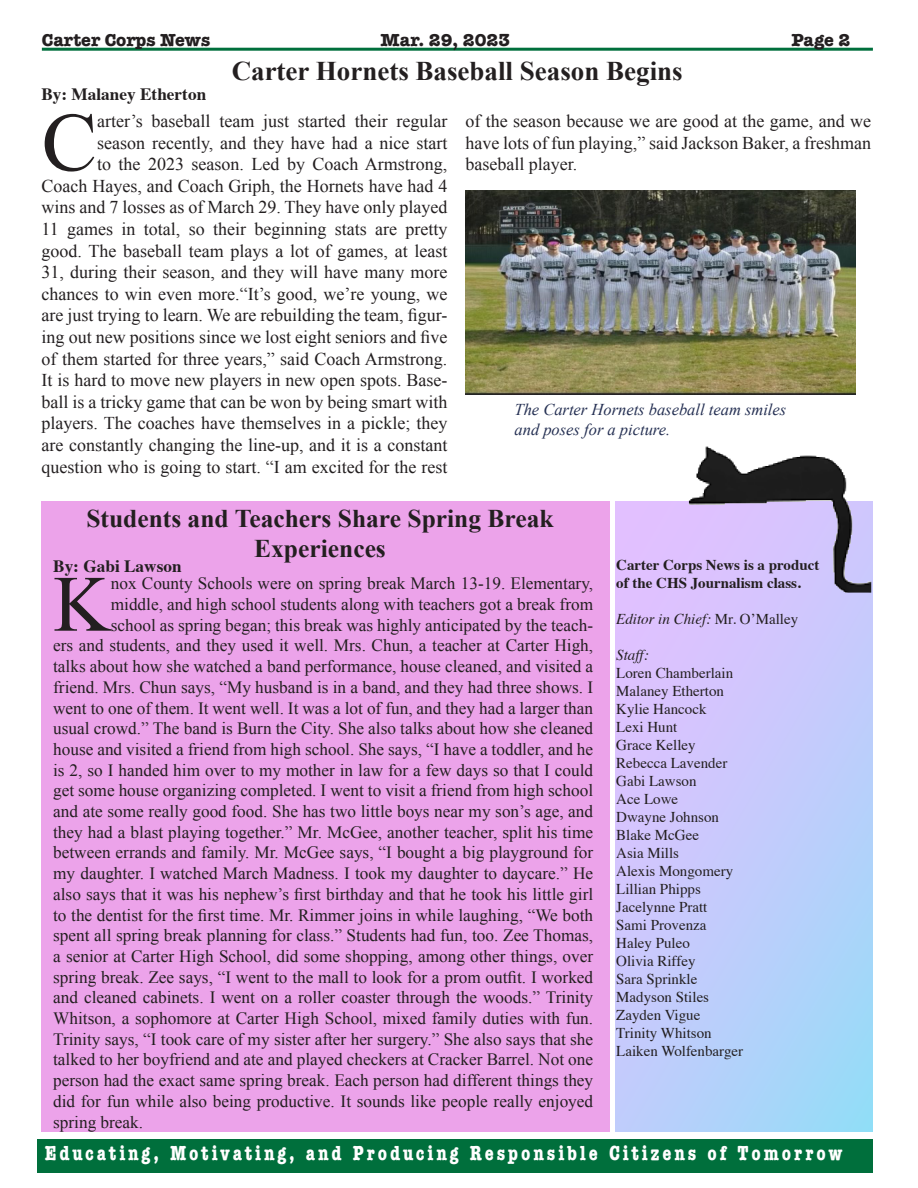
<style>
.page{position:relative;width:918px;height:1188px;background:#fff}
.page>*{position:absolute;margin:0;border:0;box-sizing:border-box;transform-origin:0 0}
.t1{font:83.25px "Times New Roman";color:#231f20}
.t2{font:79.8px "Times New Roman";color:#231f20}
.t3{font:700 27px "Times New Roman";color:#231f20}
.t4{font:700 25.5px "Times New Roman";color:#231f20}
.t5{font:700 condensed 21px "American Typewriter";letter-spacing:.14em;color:#fff}
.t6{font:18px/21.6px "Times New Roman";color:#231f20;text-align:right}
.t7{font:700 18px "American Typewriter";color:#231f20}
.t8{font:17.25px "Times New Roman";color:#231f20}
.t9{font:700 17.25px "Times";color:#231f20}
.t10{font:italic 16.5px/19.8px "Times New Roman";color:#253053}
.t11{font:15px "Times";color:#231f20}
.t12{font:700 15px "Times";color:#231f20}
.t13{font:italic 15px "Times";color:#231f20}
.s1{font-style:normal}
</style>
<div class="page">
<div style="left:41px;top:501px;width:569px;height:631px;background:#eca3ea"></div>
<hr style="left:42px;top:48px;width:831px;height:3px;background:#006f3c">
<div style="left:37px;top:1140px;width:836px;height:33px;background:#006f3c"></div>
<svg style="left:615px;top:501px;width:258px;height:631px"></svg>
<img style="left:465px;top:191px;width:390px;height:203px">
<img style="left:689px;top:446px;width:182px;height:147px">
<p class="t7" style="left:42px;top:24px;width:170px">Carter Corps News</p>
<p class="t7" style="left:381px;top:24px;width:131px">Mar. 29, 2023</p>
<p class="t7" style="left:791px;top:24px;width:61px">Page 2</p>
<p class="t9" style="left:41px;top:78px;width:166px">By: Malaney Etherton</p>
<p class="t3" style="left:232px;top:52px;width:453px">Carter Hornets Baseball Season Begins</p>
<p class="t1" style="left:42px;top:86px;width:57px">C</p>
<p class="t6" style="left:42px;top:110px;width:407px">arter’s baseball team just started their regular<br>season recently, and they have had a nice start<br>to the 2023 season. Led by Coach Armstrong,<br>Coach Hayes, and Coach Griph, the Hornets have had 4 wins and 7 losses as of March 29. They have only played 11 games in total, so their beginning stats are pretty good. The baseball team plays a lot of games, at least 31, during their season, and they will have many more chances to win even more.“It’s good, we’re young, we are just trying to learn. We are rebuilding the team, figur&shy;ing out new positions since we lost eight seniors and five of them started for three years,” said Coach Armstrong.<br>It is hard to move new players in new open spots. Base&shy;ball is a tricky game that can be won by being smart with players. The coaches have themselves in a pickle; they are constantly changing the line-up, and it is a constant question who is going to start. “I am excited for the rest</p>
<p class="t6" style="left:465px;top:110px;width:407px;text-align:justify">of the season because we are good at the game, and we have lots of fun playing,” said Jackson Baker, a freshman baseball player.</p>
<p class="t10" style="left:515px;top:399px;width:273px">The Carter Hornets baseball team smiles and poses for a picture.</p>
<p class="t4" style="left:86px;top:500px;width:469px">Students and Teachers Share Spring Break</p>
<p class="t4" style="left:254px;top:531px;width:133px">Experiences</p>
<p class="t9" style="left:53px;top:550px;width:130px">By: Gabi Lawson</p>
<p class="t2" style="left:53px;top:550px;width:59px">K</p>
<p class="t8" style="left:111px;top:572px;width:484px">nox County Schools were on spring break March 13-19. Elementary,</p>
<p class="t8" style="left:111px;top:593px;width:484px">middle, and high school students along with teachers got a break from</p>
<p class="t8" style="left:111px;top:613px;width:484px">school as spring began; this break was highly anticipated by the teach-</p>
<p class="t8" style="left:53px;top:634px;width:542px">ers and students, and they used it well. Mrs. Chun, a teacher at Carter High,</p>
<p class="t8" style="left:53px;top:655px;width:542px">talks about how she watched a band performance, house cleaned, and visited a</p>
<p class="t8" style="left:53px;top:675px;width:542px">friend. Mrs. Chun says, “My husband is in a band, and they had three shows. I</p>
<p class="t8" style="left:53px;top:696px;width:542px">went to one of them. It went well. It was a lot of fun, and they had a larger than</p>
<p class="t8" style="left:53px;top:717px;width:542px">usual crowd.” The band is Burn the City. She also talks about how she cleaned</p>
<p class="t8" style="left:53px;top:738px;width:542px">house and visited a friend from high school. She says, “I have a toddler, and he</p>
<p class="t8" style="left:53px;top:758px;width:542px">is 2, so I handed him over to my mother in law for a few days so that I could</p>
<p class="t8" style="left:53px;top:779px;width:542px">get some house organizing completed. I went to visit a friend from high school</p>
<p class="t8" style="left:53px;top:800px;width:542px">and ate some really good food. She has two little boys near my son’s age, and</p>
<p class="t8" style="left:53px;top:820px;width:541px">they had a blast playing together.” Mr. McGee, another teacher, split his time</p>
<p class="t8" style="left:53px;top:841px;width:542px">between errands and family. Mr. McGee says, “I bought a big playground for</p>
<p class="t8" style="left:53px;top:862px;width:542px">my daughter. I watched March Madness. I took my daughter to daycare.” He</p>
<p class="t8" style="left:53px;top:882px;width:542px">also says that it was his nephew’s first birthday and that he took his little girl</p>
<p class="t8" style="left:53px;top:903px;width:542px">to the dentist for the first time. Mr. Rimmer joins in while laughing, “We both</p>
<p class="t8" style="left:53px;top:924px;width:542px">spent all spring break planning for class.” Students had fun, too. Zee Thomas,</p>
<p class="t8" style="left:53px;top:945px;width:541px">a senior at Carter High School, did some shopping, among other things, over</p>
<p class="t8" style="left:53px;top:965px;width:542px">spring break. Zee says, “I went to the mall to look for a prom outfit. I worked</p>
<p class="t8" style="left:53px;top:986px;width:542px">and cleaned cabinets. I went on a roller coaster through the woods.” Trinity</p>
<p class="t8" style="left:53px;top:1007px;width:542px">Whitson, a sophomore at Carter High School, mixed family duties with fun.</p>
<p class="t8" style="left:53px;top:1027px;width:542px">Trinity says, “I took care of my sister after her surgery.” She also says that she</p>
<p class="t8" style="left:53px;top:1048px;width:542px">talked to her boyfriend and ate and played checkers at Cracker Barrel. Not one</p>
<p class="t8" style="left:53px;top:1069px;width:542px">person had the exact same spring break. Each person had different things they</p>
<p class="t8" style="left:53px;top:1089px;width:542px">did for fun while also being productive. It sounds like people really enjoyed</p>
<p class="t8" style="left:53px;top:1110px;width:92px">spring break.</p>
<p class="t12" style="left:616px;top:551px;width:205px">Carter Corps News is a product</p>
<p class="t12" style="left:616px;top:569px;width:186px">of the CHS Journalism class.</p>
<p class="t13" style="left:616px;top:606px;width:184px">Editor in Chief: <span class="s1">Mr. O’Malley</span></p>
<p class="t13" style="left:616px;top:642px;width:34px">Staff:</p>
<p class="t11" style="left:616px;top:659px;width:119px">Loren Chamberlain</p>
<p class="t11" style="left:616px;top:677px;width:109px">Malaney Etherton</p>
<p class="t11" style="left:616px;top:695px;width:92px">Kylie Hancock</p>
<p class="t11" style="left:616px;top:713px;width:63px">Lexi Hunt</p>
<p class="t11" style="left:616px;top:731px;width:81px">Grace Kelley</p>
<p class="t11" style="left:616px;top:749px;width:113px">Rebecca Lavender</p>
<p class="t11" style="left:616px;top:767px;width:82px">Gabi Lawson</p>
<p class="t11" style="left:616px;top:785px;width:64px">Ace Lowe</p>
<p class="t11" style="left:616px;top:803px;width:104px">Dwayne Johnson</p>
<p class="t11" style="left:616px;top:821px;width:84px">Blake McGee</p>
<p class="t11" style="left:616px;top:839px;width:64px">Asia Mills</p>
<p class="t11" style="left:616px;top:857px;width:119px">Alexis Mongomery</p>
<p class="t11" style="left:616px;top:875px;width:86px">Lillian Phipps</p>
<p class="t11" style="left:616px;top:893px;width:93px">Jacelynne Pratt</p>
<p class="t11" style="left:616px;top:911px;width:92px">Sami Provenza</p>
<p class="t11" style="left:616px;top:929px;width:75px">Haley Puleo</p>
<p class="t11" style="left:616px;top:947px;width:81px">Olivia Riffey</p>
<p class="t11" style="left:616px;top:965px;width:83px">Sara Sprinkle</p>
<p class="t11" style="left:616px;top:983px;width:94px">Madyson Stiles</p>
<p class="t11" style="left:616px;top:1001px;width:86px">Zayden Vigue</p>
<p class="t11" style="left:616px;top:1019px;width:97px">Trinity Whitson</p>
<p class="t11" style="left:616px;top:1037px;width:128px">Laiken Wolfenbarger</p>
<p class="t5" style="left:45px;top:1137px;width:799px">Educating, Motivating, and Producing Responsible Citizens of Tomorrow</p>
</div>
